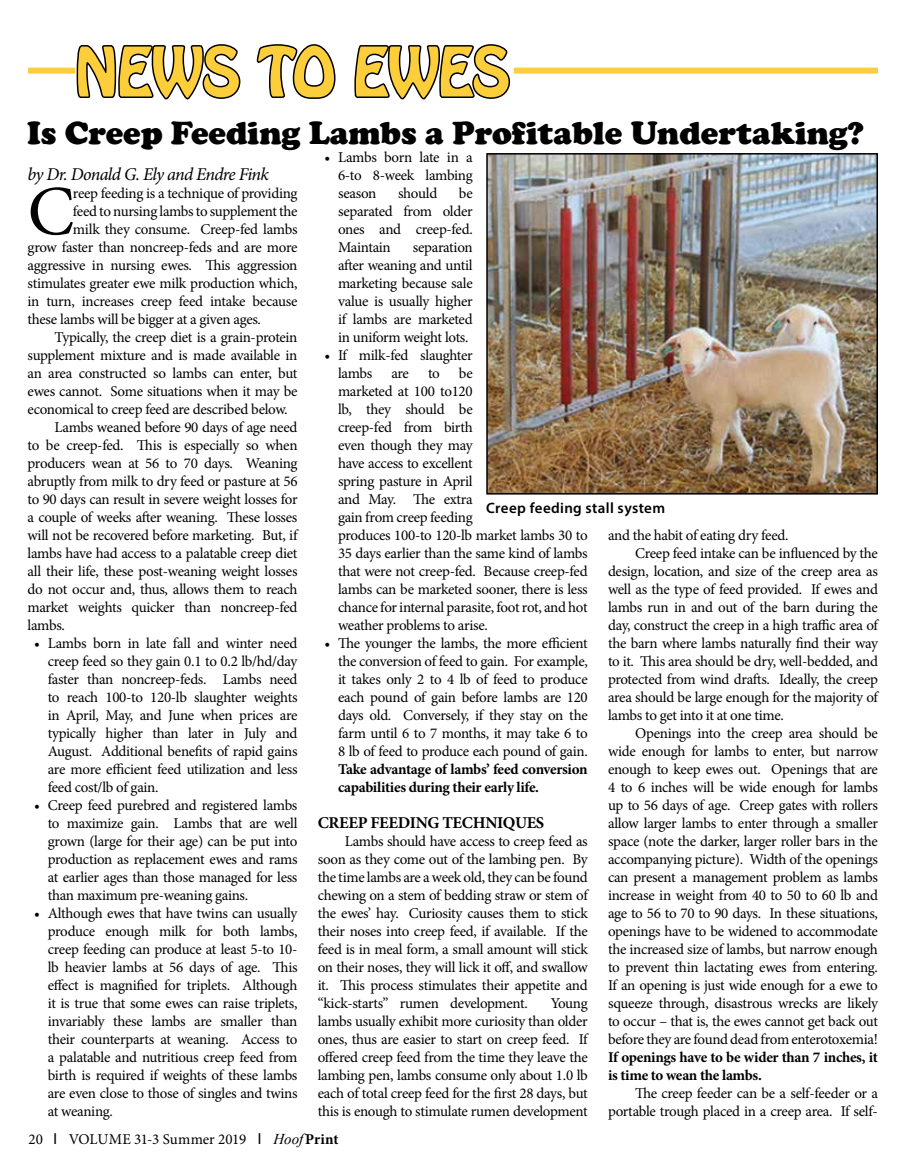
<style>
.page{position:relative;width:905px;height:1175px;background:#fff}
.page>*{position:absolute;margin:0;border:0;box-sizing:border-box;transform-origin:0 0}
.t1{font:70.35px "Minion Pro";color:#000}
.t2{font:60px "Hobo Std";letter-spacing:-.02em;color:#fcce3c}
.t3{font:900 33px "Cooper";color:#000}
.t4{font:italic 18px "Minion Pro";letter-spacing:-.04em;color:#000}
.t5{font:700 16.5px "Minion Pro";letter-spacing:-.02em;color:#000}
.t6{font:15px/18px "Minion Pro";letter-spacing:-.02em;color:#000;text-align:justify}
.t7{font:700 15px/18px "Minion Pro";letter-spacing:-.02em;color:#000}
.t8{font:600 15px "Myriad Pro";letter-spacing:.025em;color:#000}
.s1{font-family:"Arial"}
.s2{font-family:"Times New Roman";font-style:italic}
.s3{font-weight:700}
</style>
<div class="page">
<svg style="left:75px;top:44px;width:166px;height:56px"></svg>
<svg style="left:256px;top:44px;width:80px;height:55px"></svg>
<svg style="left:354px;top:44px;width:157px;height:56px"></svg>
<div style="left:514px;top:68px;width:363px;height:6px;background:#fcce3c"></div>
<div style="left:28px;top:68px;width:47px;height:6px;background:#fcce3c"></div>
<img style="left:489px;top:156px;width:386px;height:335px">
<div style="left:486px;top:153px;width:392px;height:341px;border:2px solid #000"></div>
<h2 class="t2" style="left:75px;top:30px;width:437px">NEWS TO EWES</h2>
<h3 class="t3" style="left:27px;top:114px;width:838px">Is Creep Feeding Lambs a Profitable Undertaking?</h3>
<p class="t6" style="left:338px;top:148px;width:136px;text-indent:-13px">• Lambs born late in a 6-to 8-week lambing season</p>
<p class="t4" style="left:28px;top:162px;width:243px">by Dr. Donald G. Ely and Endre Fink</p>
<h1 class="t1" style="left:28px;top:164px;width:48px">C</h1>
<p class="t6" style="left:73px;top:184px;width:226px">reep feeding is a technique of providing</p>
<p class="t6" style="left:338px;top:184px;width:136px;text-indent:121px">be separated from older ones and creep-fed.<br>Maintain</p>
<p class="t6" style="left:398px;top:184px;width:41px">should</p>
<p class="t6" style="left:73px;top:202px;width:226px">feed to nursing lambs to supplement the</p>
<p class="t6" style="left:73px;top:220px;width:226px">milk they consume. Creep-fed lambs</p>
<p class="t6" style="left:28px;top:238px;width:271px">grow faster than noncreep-feds and are more</p>
<p class="t6" style="left:28px;top:256px;width:271px">aggressive in nursing ewes. This aggression</p>
<p class="t6" style="left:28px;top:274px;width:271px">stimulates greater ewe milk production which,</p>
<p class="t6" style="left:28px;top:292px;width:271px">in turn, increases creep feed intake because</p>
<p class="t6" style="left:28px;top:310px;width:235px">these lambs will be bigger at a given ages.</p>
<p class="t6" style="left:55px;top:328px;width:244px">Typically, the creep diet is a grain-protein</p>
<p class="t6" style="left:28px;top:346px;width:271px">supplement mixture and is made available in</p>
<p class="t6" style="left:28px;top:364px;width:271px">an area constructed so lambs can enter, but</p>
<p class="t6" style="left:28px;top:382px;width:271px">ewes cannot. Some situations when it may be</p>
<p class="t6" style="left:28px;top:400px;width:261px">economical to creep feed are described below.</p>
<p class="t6" style="left:55px;top:418px;width:244px">Lambs weaned before 90 days of age need</p>
<p class="t6" style="left:28px;top:436px;width:271px">to be creep-fed. This is especially so when</p>
<p class="t6" style="left:28px;top:454px;width:271px">producers wean at 56 to 70 days. Weaning</p>
<p class="t6" style="left:28px;top:472px;width:271px">abruptly from milk to dry feed or pasture at 56</p>
<p class="t6" style="left:28px;top:490px;width:271px">to 90 days can result in severe weight losses for</p>
<p class="t6" style="left:28px;top:508px;width:271px">a couple of weeks after weaning. These losses</p>
<p class="t6" style="left:28px;top:526px;width:271px">will not be recovered before marketing. But, if</p>
<p class="t6" style="left:28px;top:544px;width:271px">lambs have had access to a palatable creep diet</p>
<p class="t6" style="left:28px;top:562px;width:271px">all their life, these post-weaning weight losses</p>
<p class="t6" style="left:28px;top:580px;width:271px">do not occur and, thus, allows them to reach</p>
<p class="t6" style="left:28px;top:598px;width:271px">market weights quicker than noncreep-fed</p>
<p class="t6" style="left:28px;top:616px;width:39px">lambs.</p>
<p class="t6" style="left:48px;top:634px;width:251px;text-indent:-14px">• Lambs born in late fall and winter need creep feed so they gain 0.1 to 0.2 lb/hd/day faster than noncreep-feds. Lambs need to reach 100-to 120-lb slaughter weights in April, May, and June when prices are typically higher than later in July and August. Additional benefits of rapid gains are more efficient feed utilization and less feed cost/lb of gain.</p>
<p class="t6" style="left:48px;top:796px;width:251px;text-indent:-14px">• Creep feed purebred and registered lambs to maximize gain. Lambs that are well grown (large for their age) can be put into production as replacement ewes and rams at earlier ages than those managed for less than maximum pre-weaning gains.</p>
<p class="t6" style="left:48px;top:904px;width:251px;text-indent:-14px">• Although ewes that have twins can usually produce enough milk for both lambs, creep feeding can produce at least 5-to 10- lb heavier lambs at 56 days of age. This effect is magnified for triplets. Although it is true that some ewes can raise triplets, invariably these lambs are smaller than their counterparts at weaning. Access to a palatable and nutritious creep feed from birth is required if weights of these lambs are even close to those of singles and twins at weaning.</p>
<p class="t6" style="left:338px;top:238px;width:136px;text-indent:75px">separation after weaning and until marketing because sale value is usually higher if lambs are marketed in uniform weight lots.</p>
<p class="t6" style="left:338px;top:346px;width:136px;text-indent:-13px">• If milk-fed slaughter lambs</p>
<p class="t6" style="left:338px;top:364px;width:251px;text-align:left;text-indent:121px">be<br>marketed at 100 to120<br>lb, they should be<br>creep-fed from birth<br>even though they may<br>have access to excellent<br>spring pasture in April<br>and May. The extra<br>gain from creep feeding<br>produces 100-to 120-lb market lambs 30 to<br>35 days earlier than the same kind of lambs that were not creep-fed. Because creep-fed lambs can be marketed sooner, there is less chance for internal parasite, foot rot, and hot weather problems to arise.</p>
<p class="t6" style="left:338px;top:634px;width:251px;text-indent:-13px">• The younger the lambs, the more efficient the conversion of feed to gain. For example, it takes only 2 to 4 lb of feed to produce each pound of gain before lambs are 120 days old. Conversely, if they stay on the farm until 6 to 7 months, it may take 6 to 8 lb of feed to produce each pound of gain.</p>
<p class="t7" style="left:338px;top:760px;width:251px">Take advantage of lambs’ feed conversion capabilities during their early life.</p>
<p class="t5" style="left:318px;top:811px;width:228px">CREEP FEEDING TECHNIQUES</p>
<p class="t6" style="left:318px;top:832px;width:271px;text-indent:27px">Lambs should have access to creep feed as soon as they come out of the lambing pen. By the time lambs are a week old, they can be found chewing on a stem of bedding straw or stem of the ewes’ hay. Curiosity causes them to stick their noses into creep feed, if available. If the feed is in meal form, a small amount will stick on their noses, they will lick it off, and swallow it. This process stimulates their appetite and “kick-starts” rumen development.</p>
<p class="t6" style="left:391px;top:364px;width:19px">are</p>
<p class="t6" style="left:428px;top:364px;width:13px">to</p>
<p class="t8" style="left:486px;top:498px;width:180px">Creep feeding stall system</p>
<p class="t6" style="left:608px;top:526px;width:182px">and the habit of eating dry feed.</p>
<p class="t6" style="left:635px;top:544px;width:244px">Creep feed intake can be influenced by the</p>
<p class="t6" style="left:608px;top:562px;width:271px">design, location, and size of the creep area as</p>
<p class="t6" style="left:608px;top:580px;width:271px">well as the type of feed provided. If ewes and</p>
<p class="t6" style="left:608px;top:598px;width:271px">lambs run in and out of the barn during the</p>
<p class="t6" style="left:608px;top:616px;width:271px">day, construct the creep in a high traffic area of</p>
<p class="t6" style="left:608px;top:634px;width:271px">the barn where lambs naturally find their way</p>
<p class="t6" style="left:608px;top:652px;width:271px">to it. This area should be dry, well-bedded, and</p>
<p class="t6" style="left:608px;top:670px;width:271px">protected from wind drafts. Ideally, the creep</p>
<p class="t6" style="left:608px;top:688px;width:271px">area should be large enough for the majority of</p>
<p class="t6" style="left:608px;top:706px;width:177px">lambs to get into it at one time.</p>
<p class="t6" style="left:635px;top:724px;width:244px">Openings into the creep area should be</p>
<p class="t6" style="left:608px;top:742px;width:271px">wide enough for lambs to enter, but narrow</p>
<p class="t6" style="left:608px;top:760px;width:271px">enough to keep ewes out. Openings that are</p>
<p class="t6" style="left:608px;top:778px;width:271px">4 to 6 inches will be wide enough for lambs</p>
<p class="t6" style="left:608px;top:796px;width:271px">up to 56 days of age. Creep gates with rollers</p>
<p class="t6" style="left:608px;top:814px;width:271px">allow larger lambs to enter through a smaller</p>
<p class="t6" style="left:608px;top:832px;width:271px">space (note the darker, larger roller bars in the</p>
<p class="t6" style="left:608px;top:850px;width:271px">accompanying picture). Width of the openings</p>
<p class="t6" style="left:608px;top:868px;width:271px">can present a management problem as lambs</p>
<p class="t6" style="left:608px;top:886px;width:271px">increase in weight from 40 to 50 to 60 lb and</p>
<p class="t6" style="left:608px;top:904px;width:271px">age to 56 to 70 to 90 days. In these situations,</p>
<p class="t6" style="left:608px;top:922px;width:271px">openings have to be widened to accommodate</p>
<p class="t6" style="left:608px;top:940px;width:271px">the increased size of lambs, but narrow enough</p>
<p class="t6" style="left:608px;top:958px;width:271px">to prevent thin lactating ewes from entering.</p>
<p class="t6" style="left:608px;top:976px;width:271px">If an opening is just wide enough for a ewe to</p>
<p class="t6" style="left:608px;top:994px;width:271px">squeeze through, disastrous wrecks are likely</p>
<p class="t6" style="left:608px;top:1012px;width:271px">to occur – that is, the ewes cannot get back out</p>
<p class="t6" style="left:608px;top:1030px;width:271px">before they are found dead from enterotoxemia!</p>
<p class="t7" style="left:608px;top:1048px;width:271px">If openings have to be wider than 7 inches, it is time to wean the lambs.</p>
<p class="t6" style="left:608px;top:1084px;width:271px;text-align:right">The creep feeder can be a self-feeder or a portable trough placed in a creep area. If self-</p>
<p class="t6" style="left:318px;top:994px;width:271px;text-indent:233px">Young lambs usually exhibit more curiosity than older ones, thus are easier to start on creep feed. If offered creep feed from the time they leave the lambing pen, lambs consume only about 1.0 lb each of total creep feed for the first 28 days, but this is enough to stimulate rumen development</p>
<p class="t6" style="left:28px;top:1130px;width:311px">20 <span class="s1">I</span> VOLUME 31-3 Summer 2019 <span class="s1">I</span> <span class="s2">Hoof</span><span class="s3">Print</span></p>
</div>
